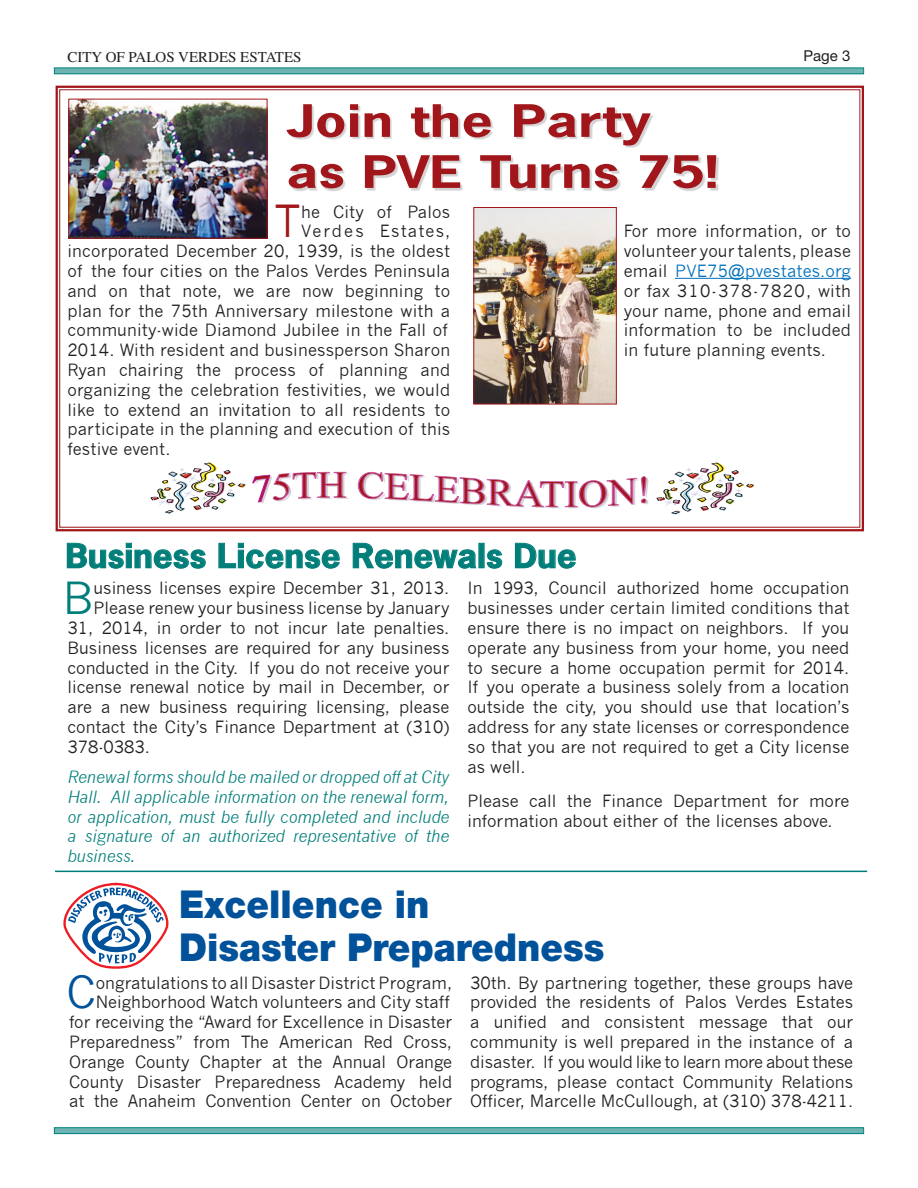
<style>
.page{position:relative;width:918px;height:1188px;background:#fff}
.page>*{position:absolute;margin:0;border:0;box-sizing:border-box;transform-origin:0 0}
.t1{font:43.2px "News Gothic";color:#a1161a}
.t2{font:43.2px "News Gothic";color:#01529a}
.t3{font:43.2px "News Gothic";color:#007e7a}
.t4{font:700 42px "News Gothic Std";letter-spacing:.01em;color:#a1161a;scale:1.31 1}
.t5{font:900 38.55px "Helvetica Neue";color:#01529a;scale:.93 1}
.t6{font:700 31.5px "News Gothic Std";color:#007e7a;scale:1.1 1}
.t7{font:16.5px/19.8px "News Gothic";color:#231f20;text-align:justify}
.t8{font:italic 16.5px/19.8px "News Gothic";letter-spacing:-.01em;color:#007e7a;text-align:justify}
.t9{font:16.5px "News Gothic";letter-spacing:.07em;color:#231f20}
.t10{font:15px "Times";color:#231f20}
.t11{font:15px "Helvetica Neue LT Std";color:#231f20}
.s1{color:#0071bb}
</style>
<div class="page">
<div style="left:55px;top:68px;width:808px;height:5px;background:#6cb3b1"></div>
<div style="left:54px;top:67px;width:810px;height:7px;border:1px solid #00827a"></div>
<div style="left:55px;top:1128px;width:808px;height:5px;background:#6cb3b1"></div>
<div style="left:54px;top:1127px;width:810px;height:7px;border:1px solid #00827a"></div>
<svg style="left:55px;top:85px;width:809px;height:447px"></svg>
<hr style="left:675px;top:278px;width:176px;height:1px;background:#0071bb">
<div style="left:288px;top:106px;width:432px;height:85px;background:#231f20;opacity:.2"></div>
<div style="left:151px;top:463px;width:603px;height:51px;background:#fff"></div>
<img style="left:657px;top:463px;width:97px;height:51px">
<svg style="left:252px;top:472px;width:96px;height:31px"></svg>
<svg style="left:358px;top:472px;width:290px;height:36px"></svg>
<img style="left:151px;top:463px;width:95px;height:51px">
<hr style="left:55px;top:871px;width:812px;height:1px;background:#007e7a">
<svg style="left:63px;top:883px;width:105px;height:86px"></svg>
<img style="left:475px;top:209px;width:140px;height:193px">
<div style="left:473px;top:207px;width:144px;height:197px;border:1px solid #a1161a"></div>
<img style="left:70px;top:101px;width:195px;height:136px">
<div style="left:68px;top:99px;width:199px;height:140px;border:1px solid #a1161a"></div>
<svg style="left:67px;top:543px;width:139px;height:26px"></svg>
<svg style="left:218px;top:543px;width:122px;height:26px"></svg>
<svg style="left:352px;top:543px;width:125px;height:26px"></svg>
<svg style="left:486px;top:549px;width:17px;height:20px"></svg>
<svg style="left:515px;top:543px;width:61px;height:26px"></svg>
<p class="t10" style="left:68px;top:43px;width:236px">CITY OF PALOS VERDES ESTATES</p>
<p class="t11" style="left:804px;top:47px;width:48px">Page 3</p>
<p class="t4" style="left:286px;top:93px;width:280px">Join the Party</p>
<p class="t4" style="left:286px;top:144px;width:331px">as PVE Turns 75!</p>
<p class="t1" style="left:274px;top:197px;width:28px">T</p>
<p class="t7" style="left:301px;top:202px;width:151px">he City of Palos</p>
<p class="t9" style="left:301px;top:222px;width:151px">Verdes Estates,</p>
<p class="t7" style="left:68px;top:241px;width:384px">incorporated December 20, 1939, is the oldest</p>
<p class="t7" style="left:68px;top:261px;width:384px">of the four cities on the Palos Verdes Peninsula</p>
<p class="t7" style="left:68px;top:281px;width:384px">and on that note, we are now beginning to</p>
<p class="t7" style="left:68px;top:301px;width:384px">plan for the 75th Anniversary milestone with a</p>
<p class="t7" style="left:68px;top:321px;width:382px">community-wide Diamond Jubilee in the Fall of</p>
<p class="t7" style="left:68px;top:340px;width:384px">2014. With resident and businessperson Sharon</p>
<p class="t7" style="left:68px;top:360px;width:384px">Ryan chairing the process of planning and</p>
<p class="t7" style="left:68px;top:380px;width:384px">organizing the celebration festivities, we would</p>
<p class="t7" style="left:68px;top:400px;width:384px">like to extend an invitation to all residents to</p>
<p class="t7" style="left:68px;top:420px;width:384px">participate in the planning and execution of this</p>
<p class="t7" style="left:68px;top:439px;width:105px">festive event.</p>
<p class="t6" style="left:65px;top:535px;width:466px">Business License Renewals Due</p>
<p class="t7" style="left:624px;top:222px;width:229px">For more information, or to volunteer your talents, please email <span class="s1">PVE75@pvestates.org </span>or fax 310-378-7820, with your name, phone and email information to be included in future planning events.</p>
<p class="t3" style="left:63px;top:573px;width:32px">B</p>
<p class="t7" style="left:93px;top:579px;width:358px">usiness licenses expire December 31, 2013.</p>
<p class="t7" style="left:93px;top:598px;width:357px">Please renew your business license by January</p>
<p class="t7" style="left:68px;top:618px;width:383px">31, 2014, in order to not incur late penalties.</p>
<p class="t7" style="left:68px;top:638px;width:383px">Business licenses are required for any business</p>
<p class="t7" style="left:68px;top:658px;width:383px">conducted in the City. If you do not receive your</p>
<p class="t7" style="left:68px;top:678px;width:383px">license renewal notice by mail in December, or</p>
<p class="t7" style="left:68px;top:697px;width:383px">are a new business requiring licensing, please</p>
<p class="t7" style="left:68px;top:717px;width:383px">contact the City’s Finance Department at (310)</p>
<p class="t7" style="left:68px;top:737px;width:84px">378-0383.</p>
<p class="t8" style="left:68px;top:767px;width:383px">Renewal forms should be mailed or dropped off at City Hall. All applicable information on the renewal form, or application, must be fully completed and include a signature of an authorized representative of the business.</p>
<p class="t7" style="left:467px;top:579px;width:383px">In 1993, Council authorized home occupation businesses under certain limited conditions that ensure there is no impact on neighbors. If you operate any business from your home, you need to secure a home occupation permit for 2014.<br>If you operate a business solely from a location outside the city, you should use that location’s address for any state licenses or correspondence so that you are not required to get a City license as well.</p>
<p class="t7" style="left:467px;top:792px;width:383px">Please call the Finance Department for more information about either of the licenses above.</p>
<p class="t5" style="left:179px;top:881px;width:270px">Excellence in</p>
<p class="t5" style="left:179px;top:924px;width:459px">Disaster Preparedness</p>
<p class="t2" style="left:67px;top:968px;width:31px">C</p>
<p class="t7" style="left:69px;top:973px;width:385px;text-align:right">ongratulations to all Disaster District Program, Neighborhood Watch volunteers and City staff<br>for receiving the “Award for Excellence in Disaster Preparedness” from The American Red Cross, Orange County Chapter at the Annual Orange County Disaster Preparedness Academy held at the Anaheim Convention Center on October</p>
<p class="t7" style="left:470px;top:973px;width:385px">30th. By partnering together, these groups have provided the residents of Palos Verdes Estates a unified and consistent message that our community is well prepared in the instance of a disaster. If you would like to learn more about these programs, please contact Community Relations Officer, Marcelle McCullough, at (310) 378-4211.</p>
</div>
